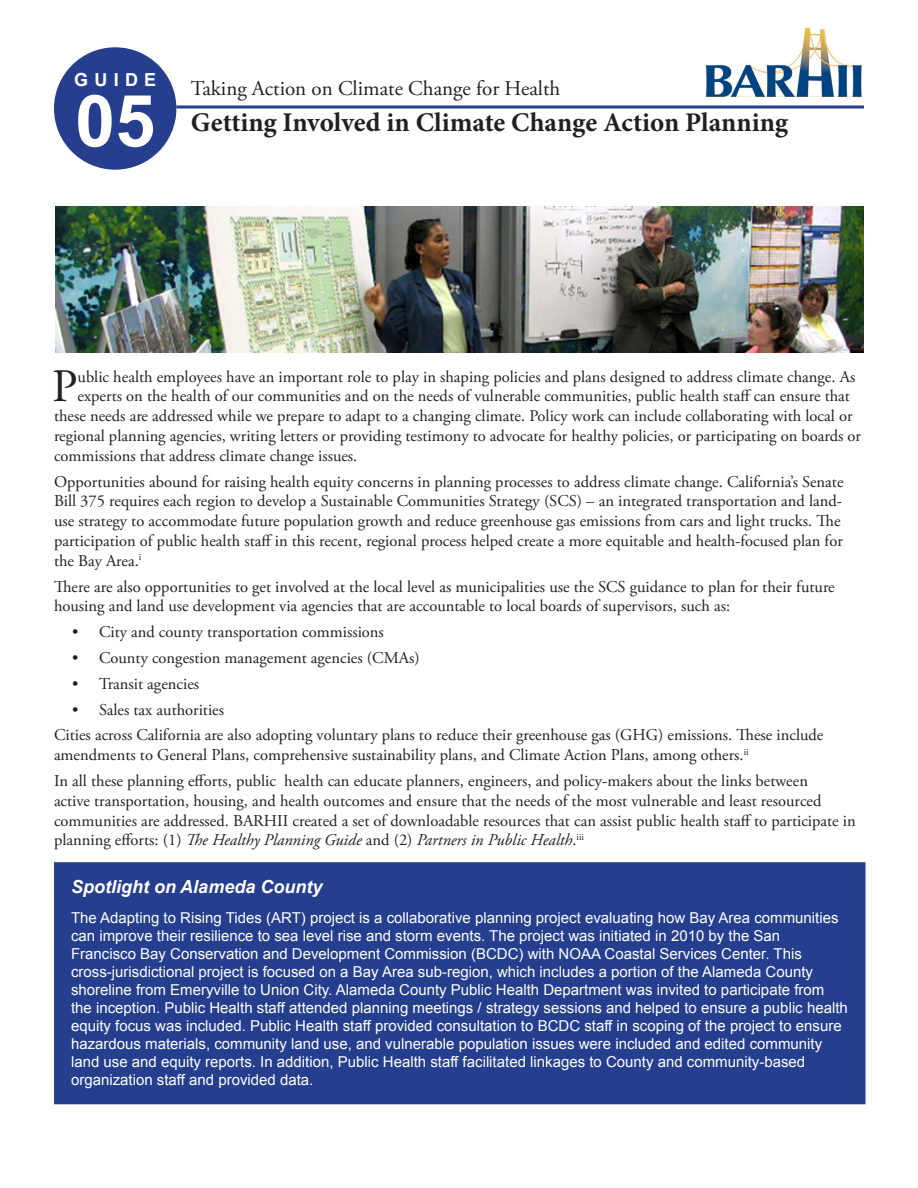
<style>
.page{position:relative;width:918px;height:1188px;background:#fff}
.page>*{position:absolute;margin:0;border:0;box-sizing:border-box;transform-origin:0 0}
.t1{font:700 72px "Arial";color:#fff}
.t2{font:46.35px "Adobe Garamond Pro";color:#231f20}
.t3{font:700 27px "Minion Pro";color:#231f20}
.t4{font:21px "Adobe Garamond Pro";color:#231f20}
.t5{font:italic 700 18px "Arial";color:#fff}
.t6{font:700 18px "Arial";letter-spacing:.35em;color:#fff}
.t7{font:16.5px/19.8px "Adobe Garamond Pro";color:#231f20}
.t8{font:15px/18px "Arial";color:#fff}
.s1{font-style:italic}
</style>
<div class="page">
<hr style="left:176px;top:105px;width:688px;height:3px;background:#253f8e">
<img style="left:705px;top:27px;width:157px;height:70px">
<div style="left:55px;top:48px;width:121px;height:121px;background:#253f8e;border-radius:50%"></div>
<div style="left:54px;top:47px;width:122px;height:123px;border:2px solid #253f8e;border-radius:50%"></div>
<div style="left:54px;top:862px;width:812px;height:242px;background:#253f8e;border:2px solid #253f8e"></div>
<img style="left:56px;top:206px;width:808px;height:147px">
<p class="t6" style="left:74px;top:67px;width:84px">GUIDE</p>
<p class="t1" style="left:75px;top:73px;width:82px">05</p>
<p class="t4" style="left:191px;top:76px;width:371px">Taking Action on Climate Change for Health</p>
<p class="t3" style="left:191px;top:103px;width:599px">Getting Involved in Climate Change Action Planning</p>
<p class="t2" style="left:52px;top:359px;width:27px">P</p>
<p class="t7" style="left:78px;top:367px;width:779px">ublic health employees have an important role to play in shaping policies and plans designed to address climate change. As</p>
<p class="t7" style="left:78px;top:387px;width:774px">experts on the health of our communities and on the needs of vulnerable communities, public health staff can ensure that</p>
<p class="t7" style="left:54px;top:407px;width:800px">these needs are addressed while we prepare to adapt to a changing climate. Policy work can include collaborating with local or</p>
<p class="t7" style="left:54px;top:426px;width:809px">regional planning agencies, writing letters or providing testimony to advocate for healthy policies, or participating on boards or</p>
<p class="t7" style="left:54px;top:446px;width:305px">commissions that address climate change issues.</p>
<p class="t7" style="left:54px;top:472px;width:791px">Opportunities abound for raising health equity concerns in planning processes to address climate change. California’s Senate Bill 375 requires each region to develop a Sustainable Communities Strategy (SCS) – an integrated transportation and land&shy;use strategy to accommodate future population growth and reduce greenhouse gas emissions from cars and light trucks. The participation of public health staff in this recent, regional process helped create a more equitable and health-focused plan for the Bay Area.<sup>i</sup></p>
<p class="t7" style="left:54px;top:577px;width:782px">There are also opportunities to get involved at the local level as municipalities use the SCS guidance to plan for their future housing and land use development via agencies that are accountable to local boards of supervisors, such as:</p>
<p class="t7" style="left:72px;top:623px;width:313px">• City and county transportation commissions</p>
<p class="t7" style="left:72px;top:648px;width:349px">• County congestion management agencies (CMAs)</p>
<p class="t7" style="left:72px;top:674px;width:129px">• Transit agencies</p>
<p class="t7" style="left:72px;top:700px;width:154px">• Sales tax authorities</p>
<p class="t7" style="left:54px;top:726px;width:771px">Cities across California are also adopting voluntary plans to reduce their greenhouse gas (GHG) emissions. These include amendments to General Plans, comprehensive sustainability plans, and Climate Action Plans, among others.<sup>ii</sup></p>
<p class="t7" style="left:54px;top:771px;width:803px">In all these planning efforts, public health can educate planners, engineers, and policy-makers about the links between<br>active transportation, housing, and health outcomes and ensure that the needs of the most vulnerable and least resourced communities are addressed. BARHII created a set of downloadable resources that can assist public health staff to participate in planning efforts: (1) <span class="s1">The Healthy Planning Guide</span> and (2) <span class="s1">Partners in Public Health</span>.<sup>iii</sup></p>
<p class="t5" style="left:71px;top:875px;width:253px">Spotlight on Alameda County</p>
<p class="t8" style="left:71px;top:909px;width:778px">The Adapting to Rising Tides (ART) project is a collaborative planning project evaluating how Bay Area communities can improve their resilience to sea level rise and storm events. The project was initiated in 2010 by the San Francisco Bay Conservation and Development Commission (BCDC) with NOAA Coastal Services Center. This cross-jurisdictional project is focused on a Bay Area sub-region, which includes a portion of the Alameda County shoreline from Emeryville to Union City. Alameda County Public Health Department was invited to participate from the inception. Public Health staff attended planning meetings / strategy sessions and helped to ensure a public health equity focus was included. Public Health staff provided consultation to BCDC staff in scoping of the project to ensure hazardous materials, community land use, and vulnerable population issues were included and edited community land use and equity reports. In addition, Public Health staff facilitated linkages to County and community-based organization staff and provided data.</p>
</div>
